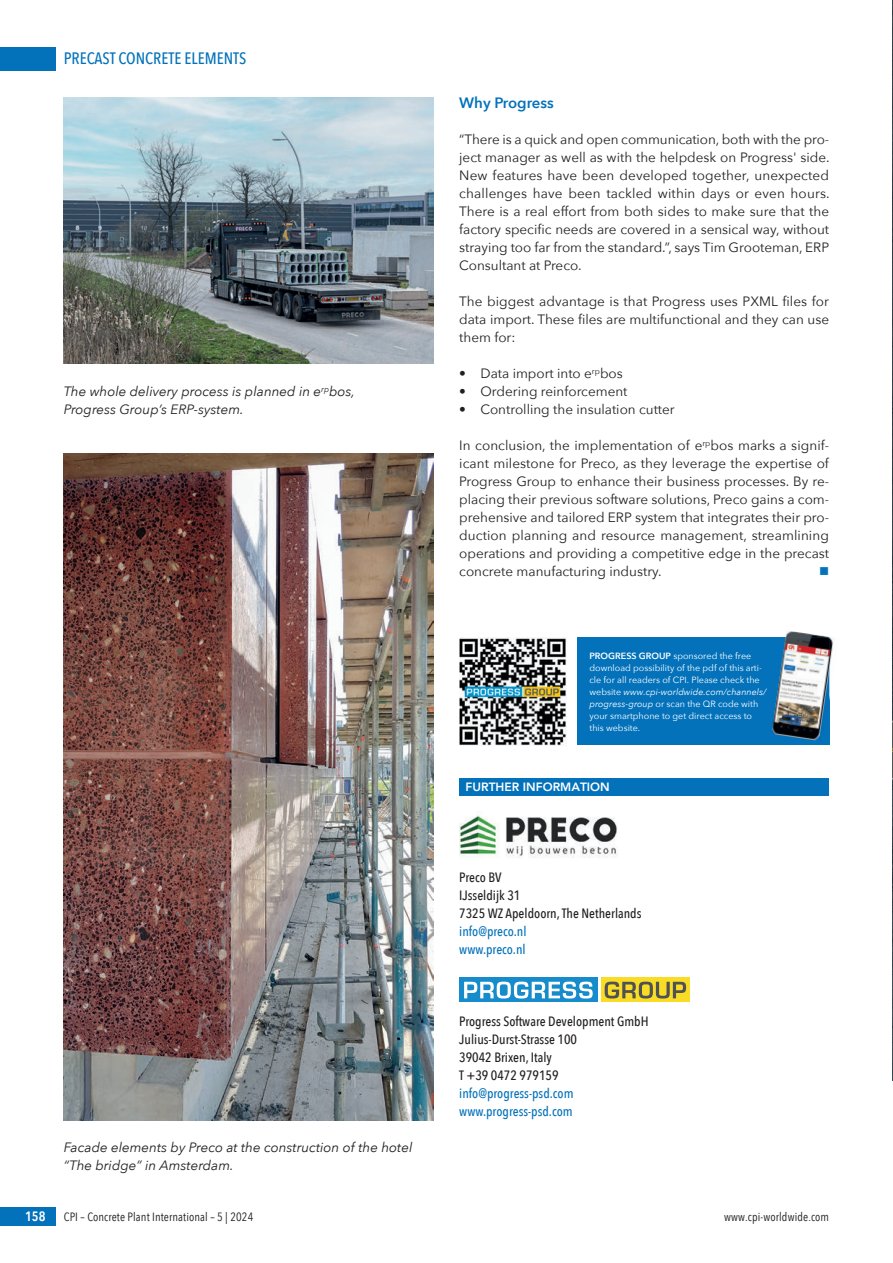
<style>
.page{position:relative;width:893px;height:1263px;background:#fff}
.page>*{position:absolute;margin:0;border:0;box-sizing:border-box;transform-origin:0 0}
.t1{font:500 16.5px "Avenir Next Condensed";color:#0372bb}
.t2{font:600 15px "Avenir Next";color:#0372bb}
.t3{font:13.5px/18px "Avenir Next";color:#231f20;text-align:justify}
.t4{font:italic 13.5px/18px "Avenir Next";color:#231f20}
.t5{font:500 13.5px/18px "Avenir Next Condensed";color:#231f20}
.t6{font:500 13.5px/18px "Avenir Next Condensed";color:#0372bb}
.t7{font:600 13.5px "Avenir Next Condensed";color:#fff}
.t8{font:13.5px "Wingdings";color:#0372bb}
.t9{font:12px "Avenir Next Condensed";letter-spacing:.01em;color:#231f20}
.t10{font:800 12px "Avenir";color:#fff}
.t11{font:9px/12px "Avenir Next";color:#fff}
.s1{font-weight:600}
.s2{font-style:italic}
</style>
<div class="page">
<div style="left:0;top:47px;width:55px;height:23px;background:#0372bb"></div>
<div style="left:0;top:1208px;width:55px;height:18px;background:#0372bb"></div>
<div style="left:459px;top:778px;width:370px;height:17px;background:#0372bb"></div>
<img style="left:459px;top:815px;width:158px;height:43px">
<div style="left:577px;top:638px;width:252px;height:107px;background:#0372bb"></div>
<img style="left:459px;top:638px;width:107px;height:107px">
<img style="left:785px;top:631px;width:49px;height:70px">
<img style="left:771px;top:638px;width:58px;height:103px">
<div style="left:459px;top:977px;width:139px;height:25px;background:#178ccc"></div>
<div style="left:601px;top:977px;width:89px;height:25px;background:#f9dc26"></div>
<svg style="left:464px;top:981px;width:129px;height:18px"></svg>
<svg style="left:605px;top:981px;width:81px;height:17px"></svg>
<img style="left:64px;top:98px;width:370px;height:266px">
<img style="left:64px;top:454px;width:370px;height:666px">
<svg style="left:892px;top:0;width:1px;height:1081px"></svg>
<p class="t1" style="left:64px;top:49px;width:184px">PRECAST CONCRETE ELEMENTS</p>
<p class="t4" style="left:64px;top:382px;width:293px">The whole delivery process is planned in e<sup>rp</sup>bos,<br>Progress Group’s ERP-system.</p>
<p class="t4" style="left:64px;top:1138px;width:350px">Facade elements by Preco at the construction of the hotel “The bridge” in Amsterdam.</p>
<p class="t2" style="left:459px;top:90px;width:96px">Why Progress</p>
<p class="t3" style="left:459px;top:130px;width:372px">“There is a quick and open communication, both with the pro&shy;ject manager as well as with the helpdesk on Progress' side.<br>New features have been developed together, unexpected challenges have been tackled within days or even hours.<br>There is a real effort from both sides to make sure that the factory specific needs are covered in a sensical way, without straying too far from the standard.”, says Tim Grooteman, ERP Consultant at Preco.</p>
<p class="t3" style="left:459px;top:292px;width:371px">The biggest advantage is that Progress uses PXML files for data import. These files are multifunctional and they can use them for:</p>
<p class="t3" style="left:459px;top:364px;width:165px">• Data import into e<sup>rp</sup>bos</p>
<p class="t3" style="left:459px;top:382px;width:170px">• Ordering reinforcement</p>
<p class="t3" style="left:459px;top:400px;width:217px">• Controlling the insulation cutter</p>
<p class="t3" style="left:459px;top:436px;width:371px">In conclusion, the implementation of e<sup>rp</sup>bos marks a signif&shy;icant milestone for Preco, as they leverage the expertise of Progress Group to enhance their business processes. By re&shy;placing their previous software solutions, Preco gains a com&shy;prehensive and tailored ERP system that integrates their pro&shy;duction planning and resource management, streamlining operations and providing a competitive edge in the precast concrete manufacturing industry.</p>
<p class="t8" style="left:819px;top:564px;width:12px">■</p>
<p class="t11" style="left:589px;top:649px;width:178px"><span class="s1">PROGRESS GROUP</span> sponsored the free download possibility of the pdf of this arti&shy;cle for all readers of CPI. Please check the website <span class="s2">www.cpi-worldwide.com/channels/ progress-group</span> or scan the QR code with your smartphone to get direct access to this website.</p>
<p class="t10" style="left:466px;top:778px;width:146px">FURTHER INFORMATION</p>
<p class="t5" style="left:459px;top:868px;width:184px">Preco BV<br>IJsseldijk 31<br>7325 WZ Apeldoorn, The Netherlands</p>
<p class="t6" style="left:459px;top:922px;width:69px">info@preco.nl www.preco.nl</p>
<p class="t5" style="left:459px;top:1012px;width:191px">Progress Software Development GmbH<br>Julius-Durst-Strasse 100<br>39042 Brixen, Italy<br>T +39 0472 979159</p>
<p class="t6" style="left:459px;top:1084px;width:116px">info@progress-psd.com www.progress-psd.com</p>
<p class="t7" style="left:25px;top:1205px;width:22px">158</p>
<p class="t9" style="left:64px;top:1207px;width:191px">CPI – Concrete Plant International – 5 | 2024</p>
<p class="t9" style="left:724px;top:1207px;width:107px">www.cpi-worldwide.com</p>
</div>
